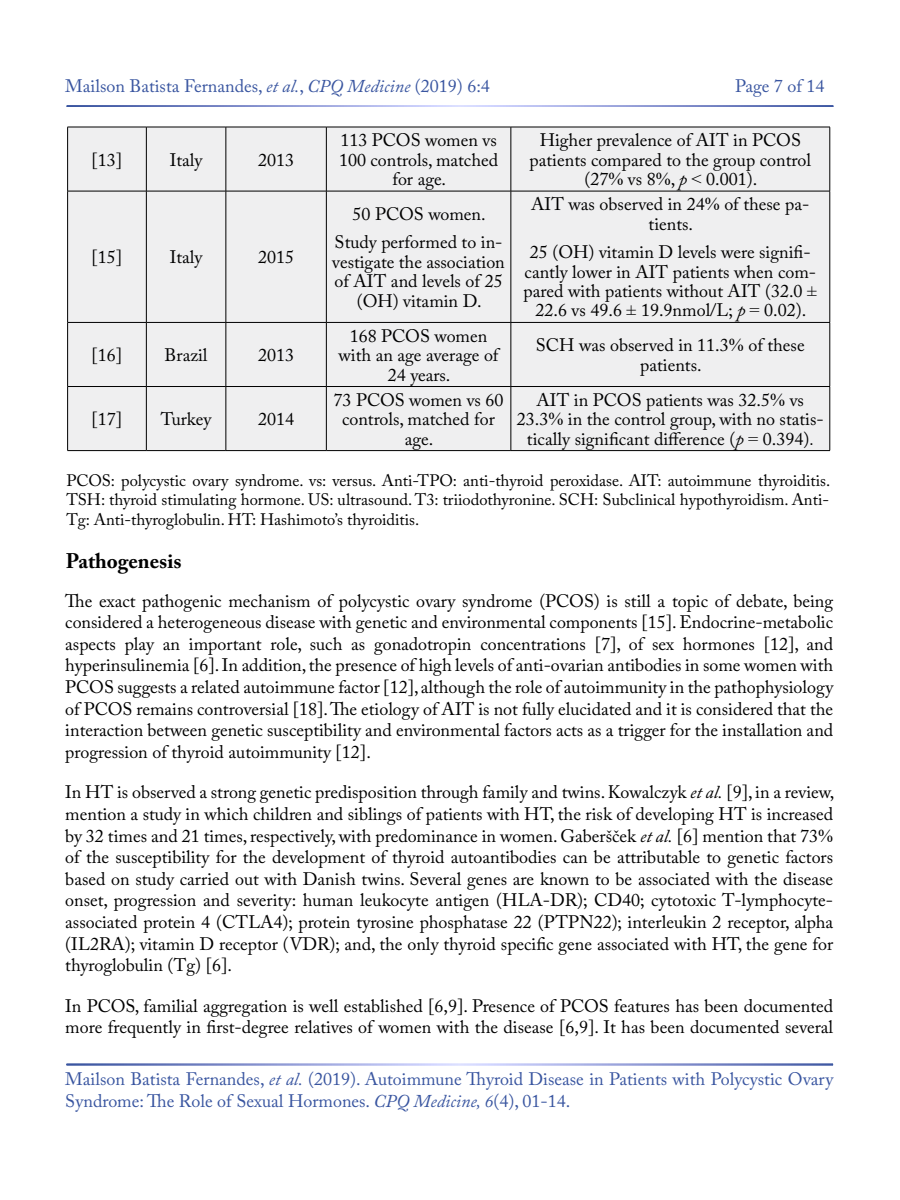
<style>
.page{position:relative;width:900px;height:1200px;background:#fff}
.page>*{position:absolute;margin:0;border:0;box-sizing:border-box;transform-origin:0 0}
.t1{font:700 21px "Adobe Caslon Pro";color:#000}
.t2{font:18px/19.4px "Adobe Caslon Pro";color:#000;text-align:center}
.t3{font:18px/21.6px "Adobe Caslon Pro";color:#3955a0}
.t4{font:16.5px/19.8px "Adobe Caslon Pro";color:#000;text-align:justify}
.s1{font-style:italic}
.s2{font-family:"Times New Roman"}
.s3{font-family:"Calibri";font-size:16.5px}
</style>
<div class="page">
<div style="left:68px;top:128px;width:762px;height:322px;background:#efeff0"></div>
<hr style="left:67px;top:127px;width:79px;height:1px;background:#000">
<hr style="left:67px;top:127px;width:1px;height:64px;background:#000">
<hr style="left:146px;top:127px;width:80px;height:1px;background:#000">
<hr style="left:146px;top:127px;width:1px;height:64px;background:#000">
<hr style="left:226px;top:127px;width:100px;height:1px;background:#000">
<hr style="left:226px;top:127px;width:1px;height:64px;background:#000">
<hr style="left:326px;top:127px;width:185px;height:1px;background:#000">
<hr style="left:326px;top:127px;width:1px;height:64px;background:#000">
<hr style="left:511px;top:127px;width:319px;height:1px;background:#000">
<hr style="left:511px;top:127px;width:1px;height:64px;background:#000">
<hr style="left:830px;top:127px;width:1px;height:64px;background:#000">
<hr style="left:67px;top:191px;width:79px;height:1px;background:#000">
<hr style="left:67px;top:191px;width:1px;height:131px;background:#000">
<hr style="left:146px;top:191px;width:80px;height:1px;background:#000">
<hr style="left:146px;top:191px;width:1px;height:131px;background:#000">
<hr style="left:226px;top:191px;width:100px;height:1px;background:#000">
<hr style="left:226px;top:191px;width:1px;height:131px;background:#000">
<hr style="left:326px;top:191px;width:185px;height:1px;background:#000">
<hr style="left:326px;top:191px;width:1px;height:131px;background:#000">
<hr style="left:511px;top:191px;width:319px;height:1px;background:#000">
<hr style="left:511px;top:191px;width:1px;height:131px;background:#000">
<hr style="left:830px;top:191px;width:1px;height:131px;background:#000">
<hr style="left:67px;top:322px;width:79px;height:1px;background:#000">
<hr style="left:67px;top:323px;width:1px;height:63px;background:#000">
<hr style="left:146px;top:322px;width:80px;height:1px;background:#000">
<hr style="left:146px;top:323px;width:1px;height:63px;background:#000">
<hr style="left:226px;top:322px;width:100px;height:1px;background:#000">
<hr style="left:226px;top:323px;width:1px;height:63px;background:#000">
<hr style="left:326px;top:322px;width:185px;height:1px;background:#000">
<hr style="left:326px;top:323px;width:1px;height:63px;background:#000">
<hr style="left:511px;top:322px;width:319px;height:1px;background:#000">
<hr style="left:511px;top:323px;width:1px;height:63px;background:#000">
<hr style="left:830px;top:323px;width:1px;height:63px;background:#000">
<hr style="left:67px;top:386px;width:79px;height:1px;background:#000">
<hr style="left:67px;top:387px;width:1px;height:63px;background:#000">
<hr style="left:146px;top:386px;width:80px;height:1px;background:#000">
<hr style="left:146px;top:387px;width:1px;height:63px;background:#000">
<hr style="left:226px;top:386px;width:100px;height:1px;background:#000">
<hr style="left:226px;top:387px;width:1px;height:63px;background:#000">
<hr style="left:326px;top:386px;width:185px;height:1px;background:#000">
<hr style="left:326px;top:387px;width:1px;height:63px;background:#000">
<hr style="left:511px;top:386px;width:319px;height:1px;background:#000">
<hr style="left:511px;top:387px;width:1px;height:63px;background:#000">
<hr style="left:830px;top:387px;width:1px;height:63px;background:#000">
<hr style="left:67px;top:450px;width:79px;height:1px;background:#000">
<hr style="left:146px;top:450px;width:80px;height:1px;background:#000">
<hr style="left:226px;top:450px;width:100px;height:1px;background:#000">
<hr style="left:326px;top:450px;width:185px;height:1px;background:#000">
<hr style="left:511px;top:450px;width:319px;height:1px;background:#000">
<p class="t3" style="left:65px;top:75px;width:426px">Mailson Batista Fernandes, <span class="s1">et al.</span>, <span class="s1">CPQ Medicine</span> (2019) 6:4</p>
<p class="t3" style="left:735px;top:75px;width:91px">Page 7 of 14</p>
<p class="t2" style="left:92px;top:150px;width:32px">[13]</p>
<p class="t2" style="left:170px;top:150px;width:34px">Italy</p>
<p class="t2" style="left:258px;top:150px;width:37px">2013</p>
<p class="t2" style="left:92px;top:247px;width:32px">[15]</p>
<p class="t2" style="left:170px;top:247px;width:34px">Italy</p>
<p class="t2" style="left:258px;top:247px;width:37px">2015</p>
<p class="t2" style="left:92px;top:345px;width:32px">[16]</p>
<p class="t2" style="left:165px;top:345px;width:45px">Brazil</p>
<p class="t2" style="left:258px;top:345px;width:37px">2013</p>
<p class="t2" style="left:339px;top:130px;width:161px">113 PCOS women vs<br>100 controls, matched for age.</p>
<p class="t2" style="left:530px;top:130px;width:283px">Higher prevalence of AIT in PCOS patients compared to the group control (27<span class="s2">%</span> vs 8<span class="s2">%</span>, <span class="s1">p</span> <span class="s2">&lt;</span> 0.001).</p>
<p class="t2" style="left:335px;top:200px;width:169px;line-height:28.3px">50 PCOS women.<br>Study performed to in-</p>
<p class="t2" style="left:332px;top:252px;width:174px">vestigate the association of AIT and levels of 25 (OH) vitamin D.</p>
<p class="t2" style="left:531px;top:194px;width:280px">AIT was observed in 24<span class="s2">%</span> of these pa&shy;tients.</p>
<p class="t2" style="left:524px;top:242px;width:295px">25 (OH) vitamin D levels were signifi&shy;cantly lower in AIT patients when com&shy;pared with patients without AIT (32.0 <span class="s2">± </span>22.6 vs 49.6 <span class="s2">±</span> 19.9nmol/L; <span class="s1">p</span> <span class="s2">=</span> 0.02).</p>
<p class="t2" style="left:339px;top:326px;width:161px">168 PCOS women with an age average of<br>24 years.</p>
<p class="t2" style="left:536px;top:335px;width:270px">SCH was observed in 11.3<span class="s2">%</span> of these patients.</p>
<p class="t2" style="left:334px;top:390px;width:172px">73 PCOS women vs 60 controls, matched for age.</p>
<p class="t2" style="left:517px;top:390px;width:308px">AIT in PCOS patients was 32.5<span class="s2">%</span> vs<br>23.3<span class="s2">%</span> in the control group, with no statis&shy;tically significant difference (<span class="s1">p</span> <span class="s2">=</span> 0.394)<span class="s3">.</span></p>
<p class="t4" style="left:66px;top:470px;width:765px">PCOS: polycystic ovary syndrome. vs: versus. Anti-TPO: anti-thyroid peroxidase. AIT: autoimmune thyroiditis.<br>TSH: thyroid stimulating hormone. US: ultrasound. T3: triiodothyronine. SCH: Subclinical hypothyroidism. Anti-Tg: Anti-thyroglobulin. HT: Hashimoto’s thyroiditis.</p>
<p class="t2" style="left:92px;top:409px;width:32px">[17]</p>
<p class="t2" style="left:161px;top:409px;width:52px">Turkey</p>
<p class="t2" style="left:258px;top:409px;width:37px">2014</p>
<p class="t1" style="left:66px;top:548px;width:117px">Pathogenesis</p>
<p class="t2" style="left:65px;top:590px;width:770px;line-height:21.6px;text-align:justify">The exact pathogenic mechanism of polycystic ovary syndrome (PCOS) is still a topic of debate, being considered a heterogeneous disease with genetic and environmental components [15]. Endocrine-metabolic aspects play an important role, such as gonadotropin concentrations [7], of sex hormones [12], and hyperinsulinemia [6]. In addition, the presence of high levels of anti-ovarian antibodies in some women with PCOS suggests a related autoimmune factor [12], although the role of autoimmunity in the pathophysiology of PCOS remains controversial [18]. The etiology of AIT is not fully elucidated and it is considered that the interaction between genetic susceptibility and environmental factors acts as a trigger for the installation and progression of thyroid autoimmunity [12].</p>
<p class="t2" style="left:65px;top:781px;width:771px;line-height:21.6px;text-align:justify">In HT is observed a strong genetic predisposition through family and twins. Kowalczyk <span class="s1">et al.</span> [9], in a review, mention a study in which children and siblings of patients with HT, the risk of developing HT is increased by 32 times and 21 times, respectively, with predominance in women. Gaberšček <span class="s1">et al.</span> [6] mention that 73<span class="s2">% </span>of the susceptibility for the development of thyroid autoantibodies can be attributable to genetic factors based on study carried out with Danish twins. Several genes are known to be associated with the disease onset, progression and severity: human leukocyte antigen (HLA-DR); CD40; cytotoxic T-lymphocyte&shy;associated protein 4 (CTLA4); protein tyrosine phosphatase 22 (PTPN22); interleukin 2 receptor, alpha (IL2RA); vitamin D receptor (VDR); and, the only thyroid specific gene associated with HT, the gene for thyroglobulin (Tg) [6].</p>
<p class="t2" style="left:65px;top:995px;width:769px;line-height:21.6px;text-align:left">In PCOS, familial aggregation is well established [6,9]. Presence of PCOS features has been documented more frequently in first-degree relatives of women with the disease [6,9]. It has been documented several</p>
<p class="t3" style="left:65px;top:1068px;width:769px">Mailson Batista Fernandes, <span class="s1">et al.</span> (2019). Autoimmune Thyroid Disease in Patients with Polycystic Ovary<br>Syndrome: The Role of Sexual Hormones. <span class="s1">CPQ Medicine, 6</span>(4), 01-14.</p>
</div>
